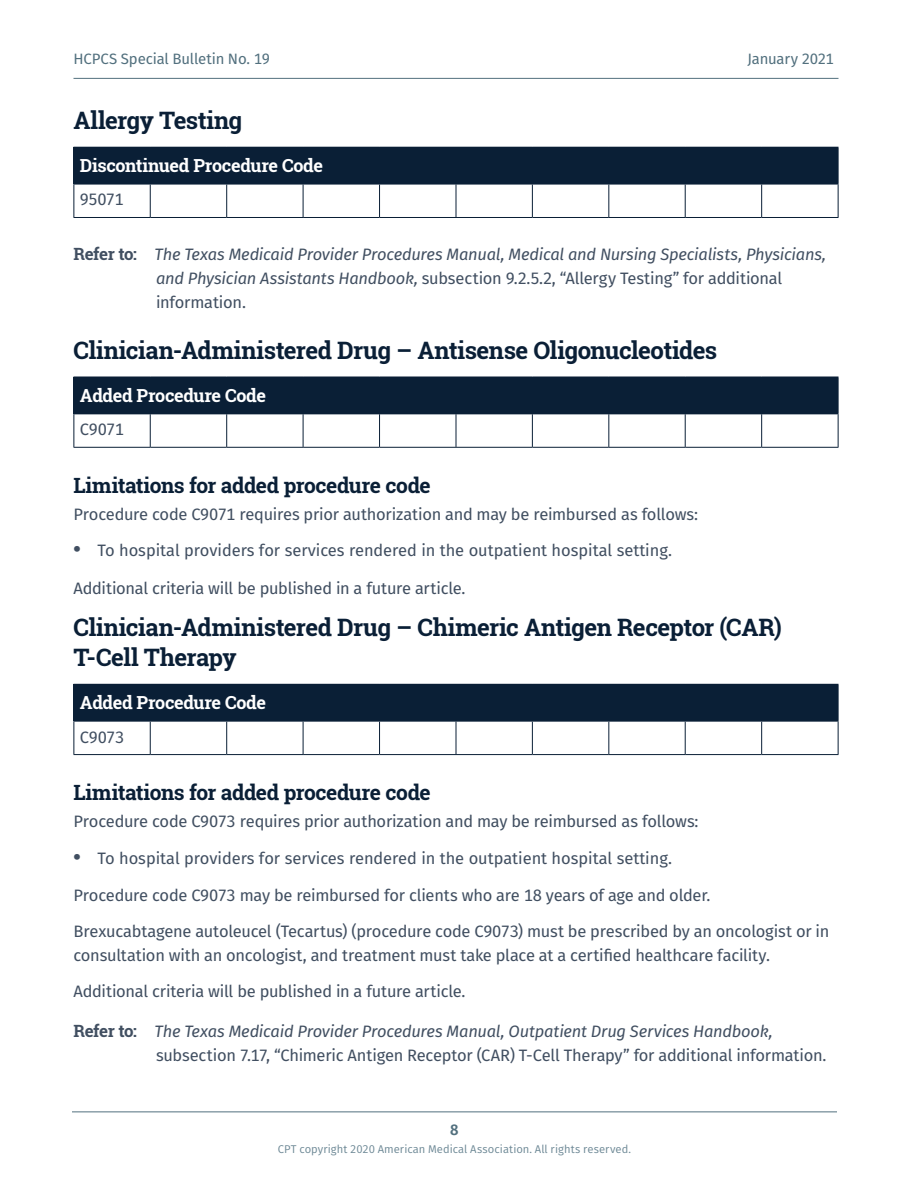
<style>
.page{position:relative;width:918px;height:1188px;background:#fff}
.page>*{position:absolute;margin:0;border:0;box-sizing:border-box;transform-origin:0 0}
.Heading_2{font:700 24px/30px "Roboto Slab";letter-spacing:-.02em;color:#0a1f36}
.Heading_3{font:700 21px "Roboto Slab";letter-spacing:-.02em;color:#0a1f36}
.Table_Header{font:700 18px "Roboto Slab";letter-spacing:-.02em;color:#fff}
.Article_Text{font:16.5px/24px "Fira Sans";letter-spacing:-.015em;color:#414f61}
.Refer_to{font:italic 16.5px/24px "Fira Sans";letter-spacing:-.015em;color:#414f61}
.Refer_to-2{font:16.5px/24px "Fira Sans";letter-spacing:-.015em;color:#414f61}
.Table_Text{font:16.5px "Fira Sans";letter-spacing:-.03em;color:#414f61}
.t1{font:15px "Fira Sans";letter-spacing:-.015em;color:#52707e}
.t2{font:600 15px "Fira Sans";color:#52707e}
.t3{font:11.25px "Fira Sans";letter-spacing:.005em;color:#6e8996}
.s1{font-family:"Roboto Slab";font-weight:700;font-style:normal;font-size:16.8px}
.s2{font-style:normal}
.s3{font-weight:700;font-size:21px}
.s4{font-family:"Roboto Slab";font-weight:700;font-size:16.8px}
.s5{font-style:italic}
</style>
<div class="page">
<hr style="left:72px;top:1112px;width:765px;height:1px;background:#52707e">
<hr style="left:74px;top:78px;width:764px;height:1px;background:#52707e">
<div style="left:74px;top:147px;width:764px;height:37px;background:#0a1f36"></div>
<hr style="left:838px;top:148px;width:1px;height:36px;background:#0a1f36">
<hr style="left:74px;top:184px;width:76px;height:1px;background:#0a1f36">
<hr style="left:74px;top:184px;width:1px;height:33px;background:#0a1f36">
<hr style="left:150px;top:184px;width:77px;height:1px;background:#0a1f36">
<hr style="left:150px;top:184px;width:1px;height:33px;background:#0a1f36">
<hr style="left:227px;top:184px;width:76px;height:1px;background:#0a1f36">
<hr style="left:226px;top:184px;width:1px;height:33px;background:#0a1f36">
<hr style="left:303px;top:184px;width:77px;height:1px;background:#0a1f36">
<hr style="left:303px;top:184px;width:1px;height:33px;background:#0a1f36">
<hr style="left:380px;top:184px;width:76px;height:1px;background:#0a1f36">
<hr style="left:379px;top:184px;width:1px;height:33px;background:#0a1f36">
<hr style="left:456px;top:184px;width:76px;height:1px;background:#0a1f36">
<hr style="left:456px;top:184px;width:1px;height:33px;background:#0a1f36">
<hr style="left:532px;top:184px;width:77px;height:1px;background:#0a1f36">
<hr style="left:532px;top:184px;width:1px;height:33px;background:#0a1f36">
<hr style="left:609px;top:184px;width:76px;height:1px;background:#0a1f36">
<hr style="left:608px;top:184px;width:1px;height:33px;background:#0a1f36">
<hr style="left:685px;top:184px;width:77px;height:1px;background:#0a1f36">
<hr style="left:685px;top:184px;width:1px;height:33px;background:#0a1f36">
<hr style="left:762px;top:184px;width:76px;height:1px;background:#0a1f36">
<hr style="left:761px;top:184px;width:1px;height:33px;background:#0a1f36">
<hr style="left:838px;top:184px;width:1px;height:33px;background:#0a1f36">
<hr style="left:74px;top:217px;width:76px;height:1px;background:#0a1f36">
<hr style="left:150px;top:217px;width:77px;height:1px;background:#0a1f36">
<hr style="left:227px;top:217px;width:76px;height:1px;background:#0a1f36">
<hr style="left:303px;top:217px;width:77px;height:1px;background:#0a1f36">
<hr style="left:380px;top:217px;width:76px;height:1px;background:#0a1f36">
<hr style="left:456px;top:217px;width:76px;height:1px;background:#0a1f36">
<hr style="left:532px;top:217px;width:77px;height:1px;background:#0a1f36">
<hr style="left:609px;top:217px;width:76px;height:1px;background:#0a1f36">
<hr style="left:685px;top:217px;width:77px;height:1px;background:#0a1f36">
<hr style="left:762px;top:217px;width:76px;height:1px;background:#0a1f36">
<div style="left:74px;top:377px;width:764px;height:37px;background:#0a1f36"></div>
<hr style="left:838px;top:377px;width:1px;height:36px;background:#0a1f36">
<hr style="left:74px;top:414px;width:1px;height:33px;background:#0a1f36">
<hr style="left:150px;top:414px;width:1px;height:33px;background:#0a1f36">
<hr style="left:226px;top:414px;width:1px;height:33px;background:#0a1f36">
<hr style="left:303px;top:414px;width:1px;height:33px;background:#0a1f36">
<hr style="left:379px;top:414px;width:1px;height:33px;background:#0a1f36">
<hr style="left:456px;top:414px;width:1px;height:33px;background:#0a1f36">
<hr style="left:532px;top:414px;width:1px;height:33px;background:#0a1f36">
<hr style="left:608px;top:414px;width:1px;height:33px;background:#0a1f36">
<hr style="left:685px;top:414px;width:1px;height:33px;background:#0a1f36">
<hr style="left:761px;top:414px;width:1px;height:33px;background:#0a1f36">
<hr style="left:838px;top:414px;width:1px;height:33px;background:#0a1f36">
<hr style="left:74px;top:447px;width:76px;height:1px;background:#0a1f36">
<hr style="left:150px;top:447px;width:77px;height:1px;background:#0a1f36">
<hr style="left:227px;top:447px;width:76px;height:1px;background:#0a1f36">
<hr style="left:303px;top:447px;width:77px;height:1px;background:#0a1f36">
<hr style="left:380px;top:447px;width:76px;height:1px;background:#0a1f36">
<hr style="left:456px;top:447px;width:76px;height:1px;background:#0a1f36">
<hr style="left:532px;top:447px;width:77px;height:1px;background:#0a1f36">
<hr style="left:609px;top:447px;width:76px;height:1px;background:#0a1f36">
<hr style="left:685px;top:447px;width:77px;height:1px;background:#0a1f36">
<hr style="left:762px;top:447px;width:76px;height:1px;background:#0a1f36">
<div style="left:74px;top:684px;width:764px;height:37px;background:#0a1f36"></div>
<hr style="left:838px;top:685px;width:1px;height:36px;background:#0a1f36">
<hr style="left:74px;top:721px;width:76px;height:1px;background:#0a1f36">
<hr style="left:74px;top:722px;width:1px;height:32px;background:#0a1f36">
<hr style="left:150px;top:721px;width:77px;height:1px;background:#0a1f36">
<hr style="left:150px;top:722px;width:1px;height:32px;background:#0a1f36">
<hr style="left:227px;top:721px;width:76px;height:1px;background:#0a1f36">
<hr style="left:226px;top:722px;width:1px;height:32px;background:#0a1f36">
<hr style="left:303px;top:721px;width:77px;height:1px;background:#0a1f36">
<hr style="left:303px;top:722px;width:1px;height:32px;background:#0a1f36">
<hr style="left:380px;top:721px;width:76px;height:1px;background:#0a1f36">
<hr style="left:379px;top:722px;width:1px;height:32px;background:#0a1f36">
<hr style="left:456px;top:721px;width:76px;height:1px;background:#0a1f36">
<hr style="left:456px;top:722px;width:1px;height:32px;background:#0a1f36">
<hr style="left:532px;top:721px;width:77px;height:1px;background:#0a1f36">
<hr style="left:532px;top:722px;width:1px;height:32px;background:#0a1f36">
<hr style="left:609px;top:721px;width:76px;height:1px;background:#0a1f36">
<hr style="left:608px;top:722px;width:1px;height:32px;background:#0a1f36">
<hr style="left:685px;top:721px;width:77px;height:1px;background:#0a1f36">
<hr style="left:685px;top:722px;width:1px;height:32px;background:#0a1f36">
<hr style="left:762px;top:721px;width:76px;height:1px;background:#0a1f36">
<hr style="left:761px;top:722px;width:1px;height:32px;background:#0a1f36">
<hr style="left:838px;top:722px;width:1px;height:32px;background:#0a1f36">
<hr style="left:74px;top:754px;width:76px;height:1px;background:#0a1f36">
<hr style="left:150px;top:754px;width:77px;height:1px;background:#0a1f36">
<hr style="left:227px;top:754px;width:76px;height:1px;background:#0a1f36">
<hr style="left:303px;top:754px;width:77px;height:1px;background:#0a1f36">
<hr style="left:380px;top:754px;width:76px;height:1px;background:#0a1f36">
<hr style="left:456px;top:754px;width:76px;height:1px;background:#0a1f36">
<hr style="left:532px;top:754px;width:77px;height:1px;background:#0a1f36">
<hr style="left:609px;top:754px;width:76px;height:1px;background:#0a1f36">
<hr style="left:685px;top:754px;width:77px;height:1px;background:#0a1f36">
<hr style="left:762px;top:754px;width:76px;height:1px;background:#0a1f36">
<p class="t1" style="left:74px;top:47px;width:198px">HCPCS Special Bulletin No. 19</p>
<p class="t1" style="left:747px;top:47px;width:88px">January 2021</p>
<h2 class="Heading_2" style="left:74px;top:105px;width:170px">Allergy Testing</h2>
<p class="Table_Header" style="left:80px;top:153px;width:245px">Discontinued Procedure Code</p>
<p class="Table_Text" style="left:80px;top:187px;width:45px">95071</p>
<p class="Refer_to" style="left:156px;top:242px;width:672px;text-indent:-82px"><span class="s1">Refer to:</span> The Texas Medicaid Provider Procedures Manual, Medical and Nursing Specialists, Physicians, and Physician Assistants Handbook, <span class="s2">subsection 9.2.5.2, “Allergy Testing” for additional information.</span></p>
<h2 class="Heading_2" style="left:74px;top:335px;width:645px">Clinician-Administered Drug – Antisense Oligonucleotides</h2>
<p class="Table_Header" style="left:80px;top:383px;width:188px">Added Procedure Code</p>
<p class="Table_Text" style="left:80px;top:417px;width:46px">C9071</p>
<h3 class="Heading_3" style="left:74px;top:471px;width:359px">Limitations for added procedure code</h3>
<p class="Article_Text" style="left:74px;top:501px;width:626px">Procedure code C9071 requires prior authorization and may be reimbursed as follows:</p>
<p class="Article_Text" style="left:74px;top:538px;width:598px"><span class="s3">•</span> To hospital providers for services rendered in the outpatient hospital setting.</p>
<p class="Article_Text" style="left:74px;top:576px;width:392px">Additional criteria will be published in a future article.</p>
<h2 class="Heading_2" style="left:74px;top:612px;width:710px">Clinician-Administered Drug – Chimeric Antigen Receptor (CAR)<br>T-Cell Therapy</h2>
<p class="Table_Header" style="left:80px;top:690px;width:188px">Added Procedure Code</p>
<p class="Table_Text" style="left:80px;top:724px;width:46px">C9073</p>
<h3 class="Heading_3" style="left:74px;top:778px;width:359px">Limitations for added procedure code</h3>
<p class="Article_Text" style="left:74px;top:809px;width:627px">Procedure code C9073 requires prior authorization and may be reimbursed as follows:</p>
<p class="Article_Text" style="left:74px;top:846px;width:598px"><span class="s3">•</span> To hospital providers for services rendered in the outpatient hospital setting.</p>
<p class="Article_Text" style="left:74px;top:883px;width:637px">Procedure code C9073 may be reimbursed for clients who are 18 years of age and older.</p>
<p class="Article_Text" style="left:74px;top:919px;width:757px">Brexucabtagene autoleucel (Tecartus) (procedure code C9073) must be prescribed by an oncologist or in consultation with an oncologist, and treatment must take place at a certified healthcare facility.</p>
<p class="Article_Text" style="left:74px;top:979px;width:392px">Additional criteria will be published in a future article.</p>
<p class="Refer_to-2" style="left:156px;top:1019px;width:670px;text-indent:-82px"><span class="s4">Refer to:</span> <span class="s5">The Texas Medicaid Provider Procedures Manual, Outpatient Drug Services Handbook, </span>subsection 7.17, “Chimeric Antigen Receptor (CAR) T-Cell Therapy” for additional information.</p>
<p class="t2" style="left:450px;top:1117px;width:10px">8</p>
<p class="t3" style="left:278px;top:1141px;width:355px">CPT copyright 2020 American Medical Association. All rights reserved.</p>
</div>
